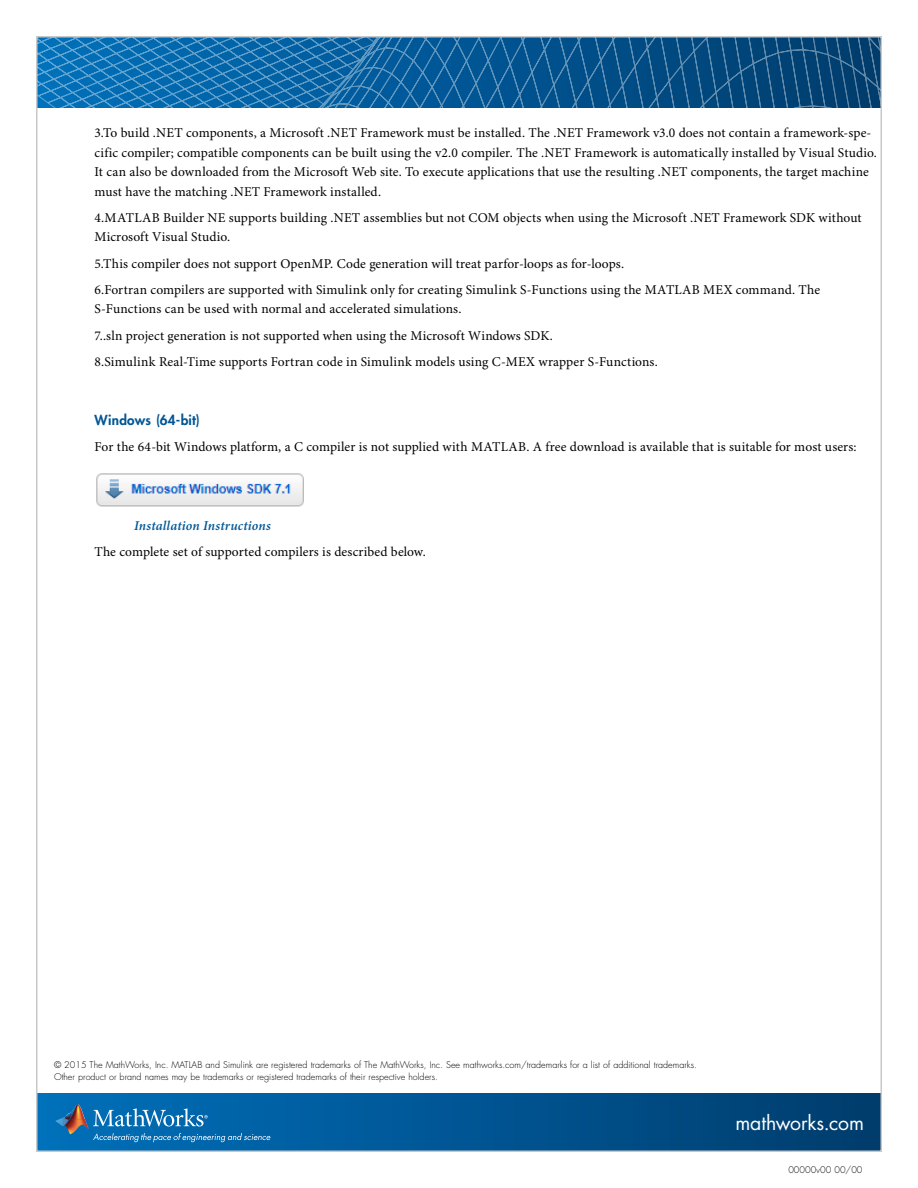
<style>
.page{position:relative;width:918px;height:1188px;background:#fff}
.page>*{position:absolute;margin:0;border:0;box-sizing:border-box;transform-origin:0 0}
.t1{font:19.5px "Futura Std";letter-spacing:-.005em;color:#fff}
.t2{font:13.5px/19.5px "Minion Pro";letter-spacing:.01em;color:#000}
.t3{font:italic 600 13.5px "Minion Pro";letter-spacing:.01em;color:#005695}
.t4{font:800 13.5px "Futura Std";letter-spacing:.02em;color:#005695}
.t5{font:300 9px/11.2px "Futura Std";color:#000}
</style>
<div class="page">
<div style="left:37px;top:1094px;width:844px;height:57px;background:linear-gradient(to right,#0070bb,#003c6d)"></div>
<svg style="left:39px;top:39px;width:384px;height:69px;background:#1872b1"></svg>
<svg style="left:423px;top:39px;width:25px;height:69px;background:#0e609c"></svg>
<svg style="left:448px;top:39px;width:16px;height:69px"></svg>
<svg style="left:464px;top:39px;width:415px;height:69px;background:#0d5286"></svg>
<img style="left:64px;top:1104px;width:21px;height:15px">
<svg style="left:56px;top:1118px;width:8px;height:8px"></svg>
<img style="left:64px;top:1119px;width:25px;height:15px">
<svg style="left:93px;top:1133px;width:177px;height:9px;background:#2d82bb"></svg>
<svg style="left:93px;top:1108px;width:115px;height:19px;background:#3e8dc2"></svg>
<img style="left:96px;top:473px;width:208px;height:34px">
<p class="t2" style="left:94px;top:124px;width:784px">3.To build .NET components, a Microsoft .NET Framework must be installed. The .NET Framework v3.0 does not contain a framework-spe&shy;cific compiler; compatible components can be built using the v2.0 compiler. The .NET Framework is automatically installed by Visual Studio.<br>It can also be downloaded from the Microsoft Web site. To execute applications that use the resulting .NET components, the target machine must have the matching .NET Framework installed.</p>
<p class="t2" style="left:94px;top:208px;width:769px">4.MATLAB Builder NE supports building .NET assemblies but not COM objects when using the Microsoft .NET Framework SDK without<br>Microsoft Visual Studio.</p>
<p class="t2" style="left:94px;top:251px;width:727px;line-height:26.2px">5.This compiler does not support OpenMP. Code generation will treat parfor-loops as for-loops.<br>6.Fortran compilers are supported with Simulink only for creating Simulink S-Functions using the MATLAB MEX command. The</p>
<p class="t2" style="left:94px;top:297px;width:565px;line-height:26.2px">S-Functions can be used with normal and accelerated simulations.<br>7..sln project generation is not supported when using the Microsoft Windows SDK.<br>8.Simulink Real-Time supports Fortran code in Simulink models using C-MEX wrapper S-Functions.</p>
<p class="t4" style="left:94px;top:412px;width:107px">Windows (64-bit)</p>
<p class="t2" style="left:94px;top:438px;width:764px">For the 64-bit Windows platform, a C compiler is not supplied with MATLAB. A free download is available that is suitable for most users:</p>
<p class="t3" style="left:134px;top:518px;width:138px">Installation Instructions</p>
<p class="t2" style="left:94px;top:543px;width:333px">The complete set of supported compilers is described below.</p>
<p class="t5" style="left:54px;top:1060px;width:644px">© 2015 The MathWorks, Inc. MATLAB and Simulink are registered trademarks of The MathWorks, Inc. See mathworks.com/trademarks for a list of additional trademarks.<br>Other product or brand names may be trademarks or registered trademarks of their respective holders.</p>
<h1 class="t1" style="left:735px;top:1110px;width:130px">mathworks.com</h1>
<p class="t5" style="left:788px;top:1165px;width:76px">00000v00 00/00</p>
</div>
